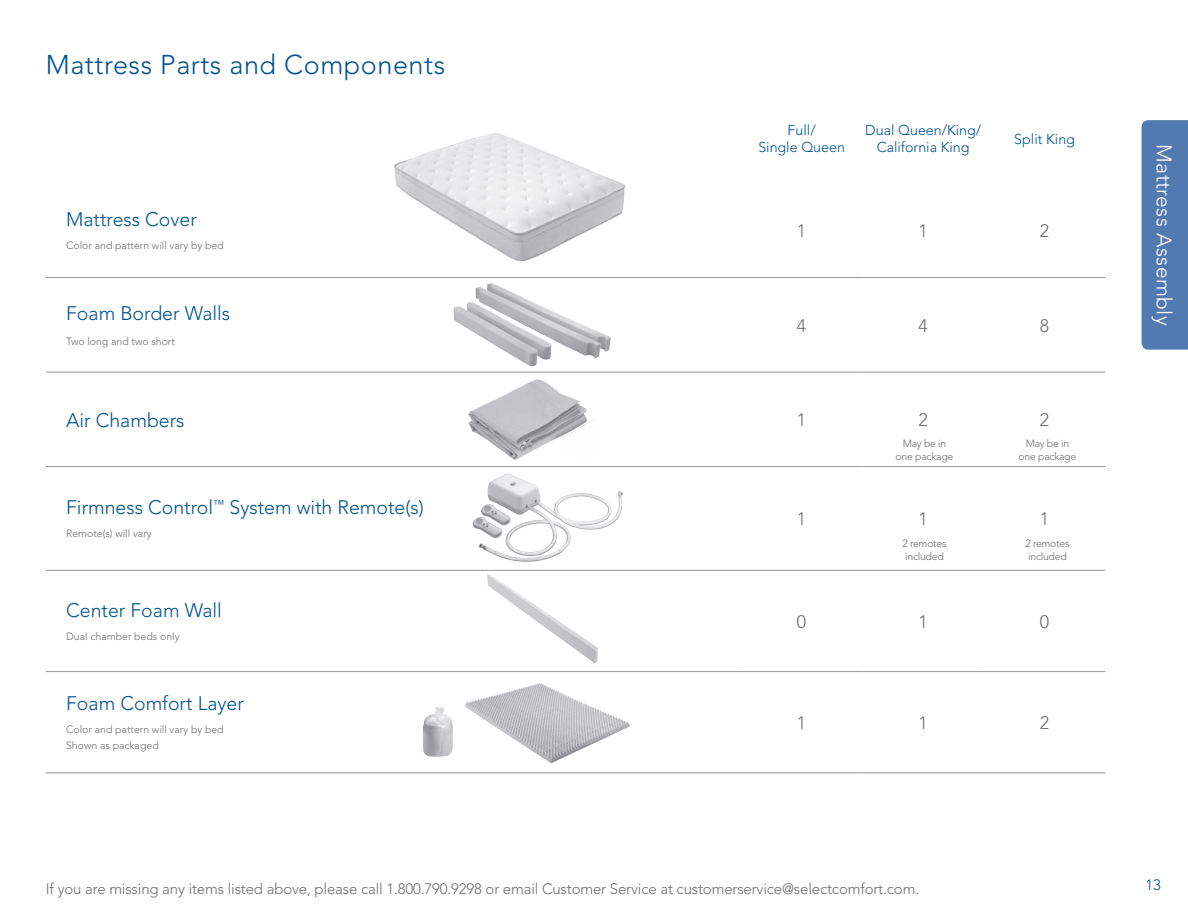
<style>
.page{position:relative;width:1188px;height:918px;background:#fff}
.page>*{position:absolute;margin:0;border:0;box-sizing:border-box;transform-origin:0 0}
.t1{font:300 27px "Avenir LT Std";letter-spacing:.02em;color:#005294}
.t2{font:300 21px "Avenir LT Std";letter-spacing:.02em;color:#fff}
.t3{font:300 19.5px "Avenir LT Std";color:#005294}
.t4{font:300 18px "Avenir LT Std";color:#6c6d70}
.t5{font:300 15px "Avenir LT Std";letter-spacing:-.01em;color:#6c6d70}
.t6{font:300 15px "Avenir LT Std";color:#005294}
.t7{font:300 14.25px/16.5px "Avenir LT Std";color:#005294;text-align:center}
.t8{font:300 10.5px/16.5px "Avenir LT Std";color:#6c6d70}
.t9{font:300 10.5px/13.5px "Avenir LT Std";letter-spacing:-.025em;color:#6c6d70;text-align:center}
</style>
<div class="page">
<hr style="left:46px;top:277px;width:695px;height:1px;background:#939598">
<hr style="left:741px;top:277px;width:121px;height:1px;background:#939598">
<hr style="left:862px;top:277px;width:122px;height:1px;background:#939598">
<hr style="left:984px;top:277px;width:121px;height:1px;background:#939598">
<hr style="left:46px;top:372px;width:695px;height:1px;background:#939598">
<hr style="left:741px;top:372px;width:121px;height:1px;background:#939598">
<hr style="left:862px;top:372px;width:122px;height:1px;background:#939598">
<hr style="left:984px;top:372px;width:121px;height:1px;background:#939598">
<hr style="left:46px;top:466px;width:695px;height:1px;background:#939598">
<hr style="left:741px;top:466px;width:121px;height:1px;background:#939598">
<hr style="left:862px;top:466px;width:122px;height:1px;background:#939598">
<hr style="left:984px;top:466px;width:121px;height:1px;background:#939598">
<hr style="left:46px;top:570px;width:695px;height:1px;background:#939598">
<hr style="left:741px;top:570px;width:121px;height:1px;background:#939598">
<hr style="left:862px;top:570px;width:122px;height:1px;background:#939598">
<hr style="left:984px;top:570px;width:121px;height:1px;background:#939598">
<hr style="left:46px;top:671px;width:695px;height:1px;background:#939598">
<hr style="left:741px;top:671px;width:121px;height:1px;background:#939598">
<hr style="left:862px;top:671px;width:122px;height:1px;background:#939598">
<hr style="left:984px;top:671px;width:121px;height:1px;background:#939598">
<hr style="left:46px;top:772px;width:695px;height:1px;background:#939598">
<hr style="left:741px;top:772px;width:121px;height:1px;background:#939598">
<hr style="left:862px;top:772px;width:122px;height:1px;background:#939598">
<hr style="left:984px;top:772px;width:121px;height:1px;background:#939598">
<img style="left:468px;top:380px;width:119px;height:80px">
<img style="left:453px;top:283px;width:158px;height:83px">
<img style="left:487px;top:574px;width:111px;height:89px">
<img style="left:486px;top:683px;width:54px;height:15px">
<img style="left:423px;top:706px;width:30px;height:51px">
<img style="left:465px;top:473px;width:167px;height:98px">
<img style="left:394px;top:133px;width:232px;height:129px">
<div style="left:1142px;top:120px;width:46px;height:230px;background:#527ab1"></div>
<h1 class="t1" style="left:46px;top:49px;width:401px">Mattress Parts and Components</h1>
<h3 class="t3" style="left:66px;top:208px;width:132px">Mattress Cover</h3>
<p class="t8" style="left:66px;top:237px;width:159px">Color and pattern will vary by bed</p>
<h3 class="t3" style="left:66px;top:301px;width:166px">Foam Border Walls</h3>
<p class="t8" style="left:66px;top:333px;width:110px">Two long and two short</p>
<h3 class="t7" style="left:758px;top:122px;width:88px">Full/<br>Single Queen</h3>
<h3 class="t7" style="left:865px;top:122px;width:117px">Dual Queen/King/<br>California King</h3>
<h3 class="t7" style="left:1014px;top:131px;width:62px">Split King</h3>
<h3 class="t4" style="left:797px;top:220px;width:11px">1</h3>
<h3 class="t4" style="left:918px;top:220px;width:11px">1</h3>
<h3 class="t4" style="left:1040px;top:220px;width:11px">2</h3>
<h3 class="t4" style="left:797px;top:315px;width:11px">4</h3>
<h3 class="t4" style="left:918px;top:315px;width:11px">4</h3>
<h3 class="t4" style="left:1040px;top:315px;width:11px">8</h3>
<h3 class="t3" style="left:66px;top:409px;width:120px">Air Chambers</h3>
<h3 class="t4" style="left:797px;top:409px;width:11px">1</h3>
<h3 class="t4" style="left:918px;top:409px;width:11px">2</h3>
<h3 class="t4" style="left:1040px;top:409px;width:11px">2</h3>
<h3 class="t3" style="left:66px;top:496px;width:359px">Firmness Control<sup>™</sup> System with Remote(s)</h3>
<p class="t8" style="left:66px;top:525px;width:87px">Remote(s) will vary</p>
<h3 class="t3" style="left:66px;top:599px;width:157px">Center Foam Wall</h3>
<p class="t8" style="left:66px;top:628px;width:115px">Dual chamber beds only</p>
<h3 class="t3" style="left:66px;top:692px;width:179px">Foam Comfort Layer</h3>
<p class="t8" style="left:66px;top:721px;width:159px">Color and pattern will vary by bed<br>Shown as packaged</p>
<p class="t9" style="left:896px;top:436px;width:59px">May be in one package</p>
<p class="t9" style="left:1019px;top:436px;width:59px">May be in one package</p>
<h3 class="t4" style="left:797px;top:508px;width:11px">1</h3>
<h3 class="t4" style="left:918px;top:508px;width:11px">1</h3>
<h3 class="t4" style="left:1040px;top:508px;width:11px">1</h3>
<p class="t9" style="left:902px;top:536px;width:46px;text-align:left">2 remotes included</p>
<p class="t9" style="left:1025px;top:536px;width:46px;text-align:left">2 remotes included</p>
<h3 class="t4" style="left:797px;top:611px;width:11px">0</h3>
<h3 class="t4" style="left:918px;top:611px;width:11px">1</h3>
<h3 class="t4" style="left:1040px;top:611px;width:11px">0</h3>
<h3 class="t4" style="left:797px;top:712px;width:11px">1</h3>
<h3 class="t4" style="left:918px;top:712px;width:11px">1</h3>
<h3 class="t4" style="left:1040px;top:712px;width:11px">2</h3>
<h3 class="t5" style="left:46px;top:880px;width:875px">If you are missing any items listed above, please call 1.800.790.9298 or email Customer Service at customerservice@selectcomfort.com.</h3>
<h2 class="t2" style="left:1176px;top:144px;width:183px;rotate:90deg">Mattress Assembly</h2>
<h3 class="t6" style="left:1145px;top:876px;width:17px">13</h3>
</div>
